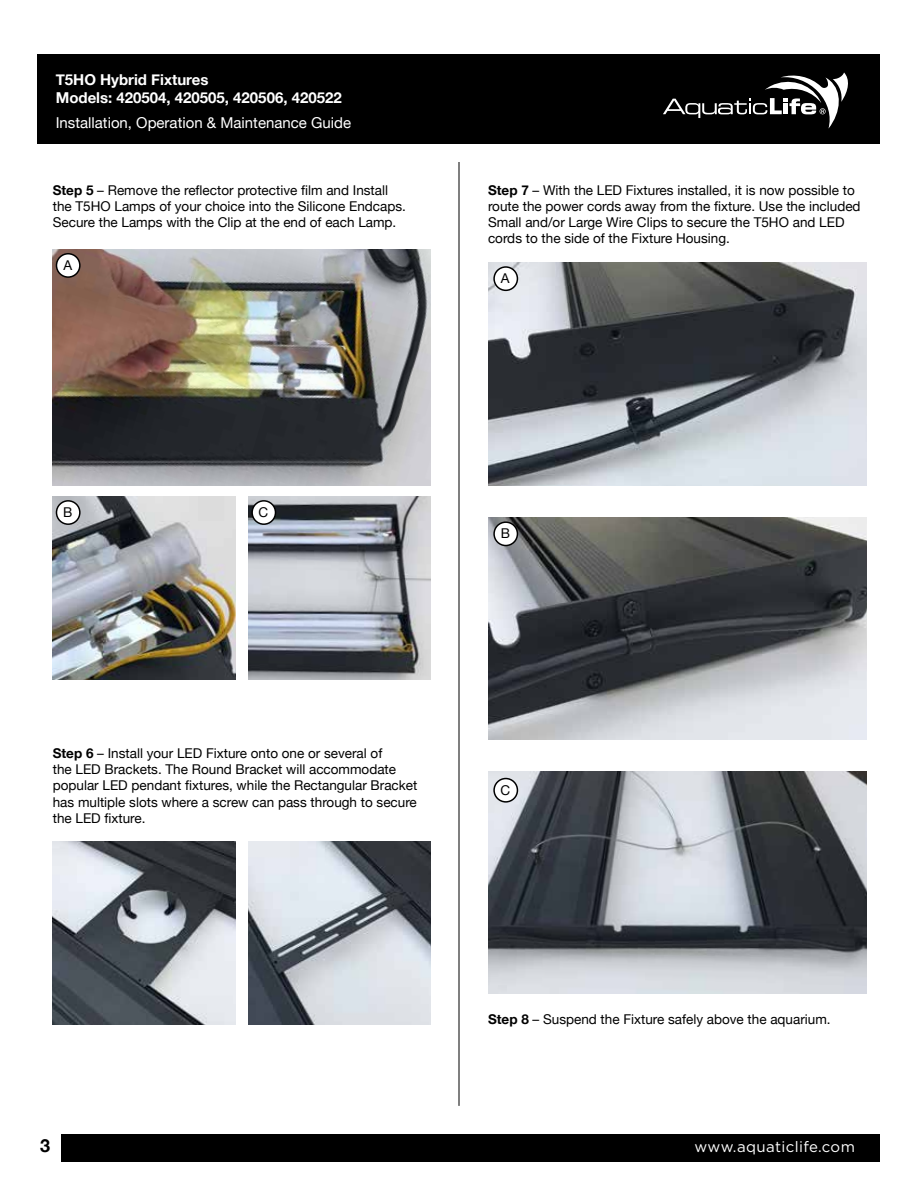
<style>
.page{position:relative;width:918px;height:1188px;background:#fff}
.page>*{position:absolute;margin:0;border:0;box-sizing:border-box;transform-origin:0 0}
.t1{font:700 18px "Helvetica Neue";color:#000}
.t2{font:700 15px/18px "Helvetica Neue";color:#fff}
.t3{font:15px "Helvetica Neue";color:#fff}
.t4{font:15px "Gotham";letter-spacing:.025em;color:#fff}
.t5{font:13.5px/16.2px "Helvetica Neue";color:#000}
.s1{font-weight:700}
</style>
<div class="page">
<div style="left:38px;top:54px;width:842px;height:90px;background:#000"></div>
<div style="left:62px;top:1134px;width:818px;height:27px;background:#000"></div>
<svg style="left:663px;top:72px;width:185px;height:57px"></svg>
<img style="left:53px;top:249px;width:378px;height:236px">
<img style="left:488px;top:262px;width:378px;height:223px">
<img style="left:488px;top:517px;width:378px;height:223px">
<img style="left:488px;top:772px;width:378px;height:222px">
<img style="left:53px;top:842px;width:182px;height:182px">
<img style="left:53px;top:497px;width:182px;height:182px">
<img style="left:249px;top:842px;width:182px;height:182px">
<img style="left:249px;top:497px;width:182px;height:182px">
<hr style="left:459px;top:162px;width:1px;height:944px;background:#000">
<div style="left:56px;top:254px;width:24px;height:23px;background:#fff;border-radius:50%"></div>
<div style="left:56px;top:253px;width:25px;height:25px;border:2px solid #000;border-radius:50%"></div>
<div style="left:494px;top:267px;width:23px;height:23px;background:#fff;border-radius:50%"></div>
<div style="left:493px;top:266px;width:25px;height:25px;border:2px solid #000;border-radius:50%"></div>
<div style="left:494px;top:522px;width:23px;height:24px;background:#fff;border-radius:50%"></div>
<div style="left:493px;top:521px;width:25px;height:25px;border:2px solid #000;border-radius:50%"></div>
<div style="left:494px;top:779px;width:23px;height:23px;background:#fff;border-radius:50%"></div>
<div style="left:493px;top:778px;width:25px;height:25px;border:2px solid #000;border-radius:50%"></div>
<div style="left:56px;top:501px;width:24px;height:23px;background:#fff;border-radius:50%"></div>
<div style="left:56px;top:500px;width:25px;height:25px;border:2px solid #000;border-radius:50%"></div>
<div style="left:252px;top:501px;width:23px;height:23px;background:#fff;border-radius:50%"></div>
<div style="left:251px;top:500px;width:25px;height:25px;border:2px solid #000;border-radius:50%"></div>
<p class="t2" style="left:56px;top:71px;width:287px">T5HO Hybrid Fixtures<br>Models: 420504, 420505, 420506, 420522</p>
<p class="t3" style="left:56px;top:111px;width:297px">Installation, Operation &amp; Maintenance Guide</p>
<p class="t5" style="left:53px;top:182px;width:355px"><span class="s1">Step 5</span> – Remove the reflector protective film and Install the T5HO Lamps of your choice into the Silicone Endcaps.<br>Secure the Lamps with the Clip at the end of each Lamp.</p>
<p class="t5" style="left:63px;top:258px;width:10px">A</p>
<p class="t5" style="left:488px;top:182px;width:374px"><span class="s1">Step 7</span> – With the LED Fixtures installed, it is now possible to route the power cords away from the fixture. Use the included Small and/or Large Wire Clips to secure the T5HO and LED cords to the side of the Fixture Housing.</p>
<p class="t5" style="left:501px;top:271px;width:10px">A</p>
<p class="t5" style="left:63px;top:505px;width:11px">B</p>
<p class="t5" style="left:259px;top:505px;width:11px">C</p>
<p class="t5" style="left:501px;top:526px;width:11px">B</p>
<p class="t5" style="left:53px;top:746px;width:366px"><span class="s1">Step 6</span> – Install your LED Fixture onto one or several of<br>the LED Brackets. The Round Bracket will accommodate popular LED pendant fixtures, while the Rectangular Bracket has multiple slots where a screw can pass through to secure the LED fixture.</p>
<p class="t5" style="left:500px;top:782px;width:11px">C</p>
<p class="t5" style="left:488px;top:1012px;width:344px"><span class="s1">Step 8</span> – Suspend the Fixture safely above the aquarium.</p>
<h1 class="t1" style="left:40px;top:1131px;width:12px">3</h1>
<p class="t4" style="left:694px;top:1138px;width:162px">www.aquaticlife.com</p>
</div>
